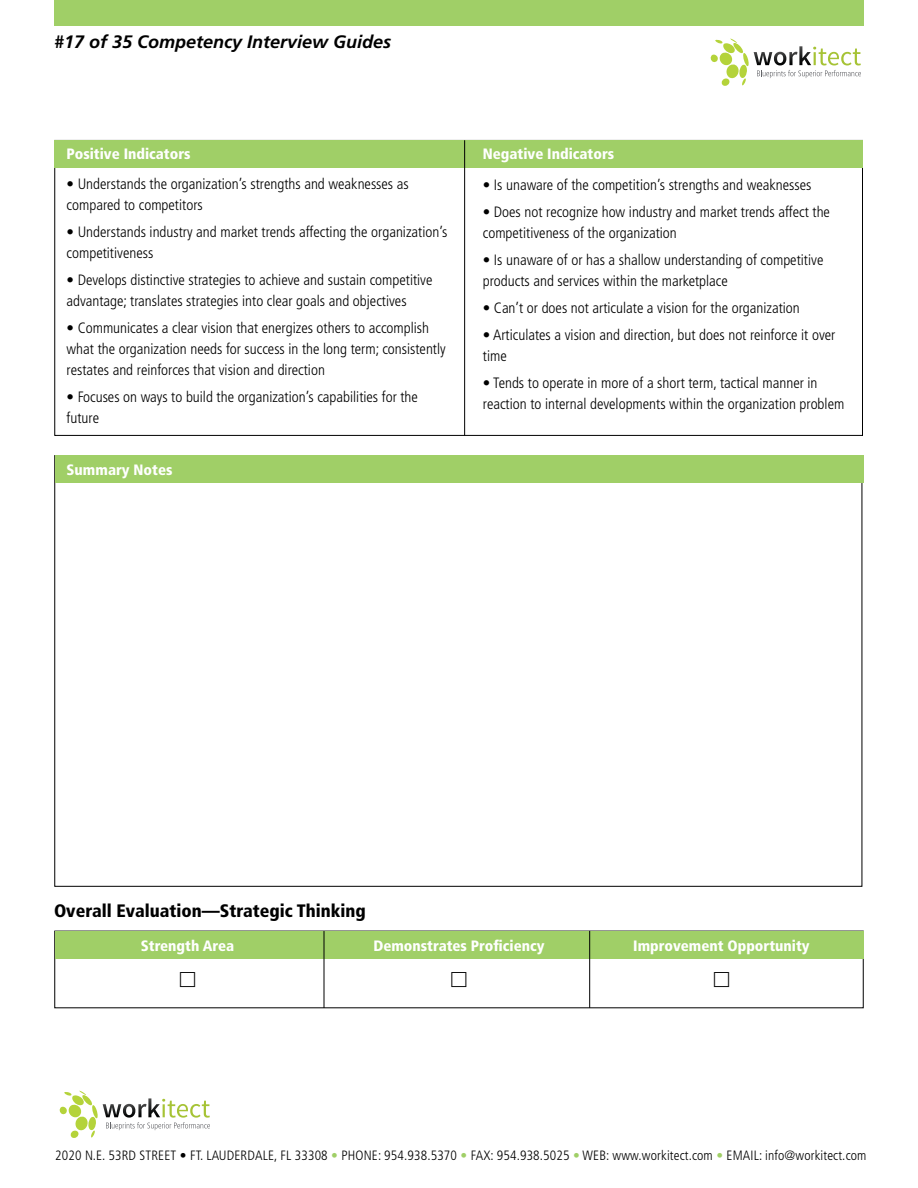
<style>
.page{position:relative;width:918px;height:1188px;background:#fff}
.page>*{position:absolute;margin:0;border:0;box-sizing:border-box;transform-origin:0 0}
.t1{font:900 condensed 18px "Frutiger";color:#000}
.t2{font:italic 700 18px "Frutiger";color:#000}
.t3{font:300 condensed 15px/21px "Frutiger";color:#000}
.t4{font:900 condensed 15px "Frutiger";color:#fff}
.t5{font:300 condensed 13.5px "Frutiger";letter-spacing:.01em;color:#000}
.s1{color:#a0cf67}
</style>
<div class="page">
<div style="left:54px;top:0;width:810px;height:26px;background:#a0cf67"></div>
<div style="left:56px;top:931px;width:808px;height:27px;background:#a0cf67"></div>
<div style="left:55px;top:140px;width:808px;height:28px;background:#a0cf67"></div>
<div style="left:56px;top:455px;width:808px;height:28px;background:#a0cf67"></div>
<hr style="left:324px;top:931px;width:1px;height:77px;background:#000">
<hr style="left:589px;top:931px;width:1px;height:77px;background:#000">
<hr style="left:464px;top:140px;width:1px;height:296px;background:#000">
<svg style="left:710px;top:38px;width:151px;height:48px"></svg>
<svg style="left:59px;top:1091px;width:151px;height:47px"></svg>
<p class="t2" style="left:54px;top:31px;width:339px">#17 of 35 Competency Interview Guides</p>
<p class="t4" style="left:67px;top:145px;width:125px">Positive Indicators</p>
<p class="t3" style="left:67px;top:173px;width:344px">• Understands the organization’s strengths and weaknesses as compared to competitors</p>
<p class="t3" style="left:67px;top:221px;width:382px">• Understands industry and market trends affecting the organization’s competitiveness</p>
<p class="t3" style="left:67px;top:269px;width:367px">• Develops distinctive strategies to achieve and sustain competitive advantage; translates strategies into clear goals and objectives</p>
<p class="t3" style="left:67px;top:317px;width:381px">• Communicates a clear vision that energizes others to accomplish what the organization needs for success in the long term; consistently restates and reinforces that vision and direction</p>
<p class="t3" style="left:67px;top:386px;width:353px">• Focuses on ways to build the organization’s capabilities for the future</p>
<p class="t4" style="left:67px;top:461px;width:107px">Summary Notes</p>
<p class="t4" style="left:483px;top:145px;width:133px">Negative Indicators</p>
<p class="t3" style="left:483px;top:175px;width:330px">• Is unaware of the competition’s strengths and weaknesses</p>
<p class="t3" style="left:483px;top:202px;width:349px">• Does not recognize how industry and market trends affect the competitiveness of the organization</p>
<p class="t3" style="left:483px;top:250px;width:342px">• Is unaware of or has a shallow understanding of competitive products and services within the marketplace</p>
<p class="t3" style="left:483px;top:298px;width:318px">• Can’t or does not articulate a vision for the organization</p>
<p class="t3" style="left:483px;top:325px;width:354px">• Articulates a vision and direction, but does not reinforce it over time</p>
<p class="t3" style="left:483px;top:373px;width:363px">• Tends to operate in more of a short term, tactical manner in reaction to internal developments within the organization problem</p>
<p class="t1" style="left:54px;top:900px;width:313px">Overall Evaluation—Strategic Thinking</p>
<p class="t4" style="left:141px;top:937px;width:95px">Strength Area</p>
<p class="t4" style="left:373px;top:937px;width:173px">Demonstrates Proficiency</p>
<p class="t4" style="left:633px;top:937px;width:178px">Improvement Opportunity</p>
<p class="t5" style="left:55px;top:1148px;width:813px">2020 N.E. 53RD STREET • FT. LAUDERDALE, FL 33308 <span class="s1">•</span> PHONE: 954.938.5370 <span class="s1">•</span> FAX: 954.938.5025 <span class="s1">•</span> WEB: www.workitect.com <span class="s1">•</span> EMAIL: info@workitect.com</p>
</div>
